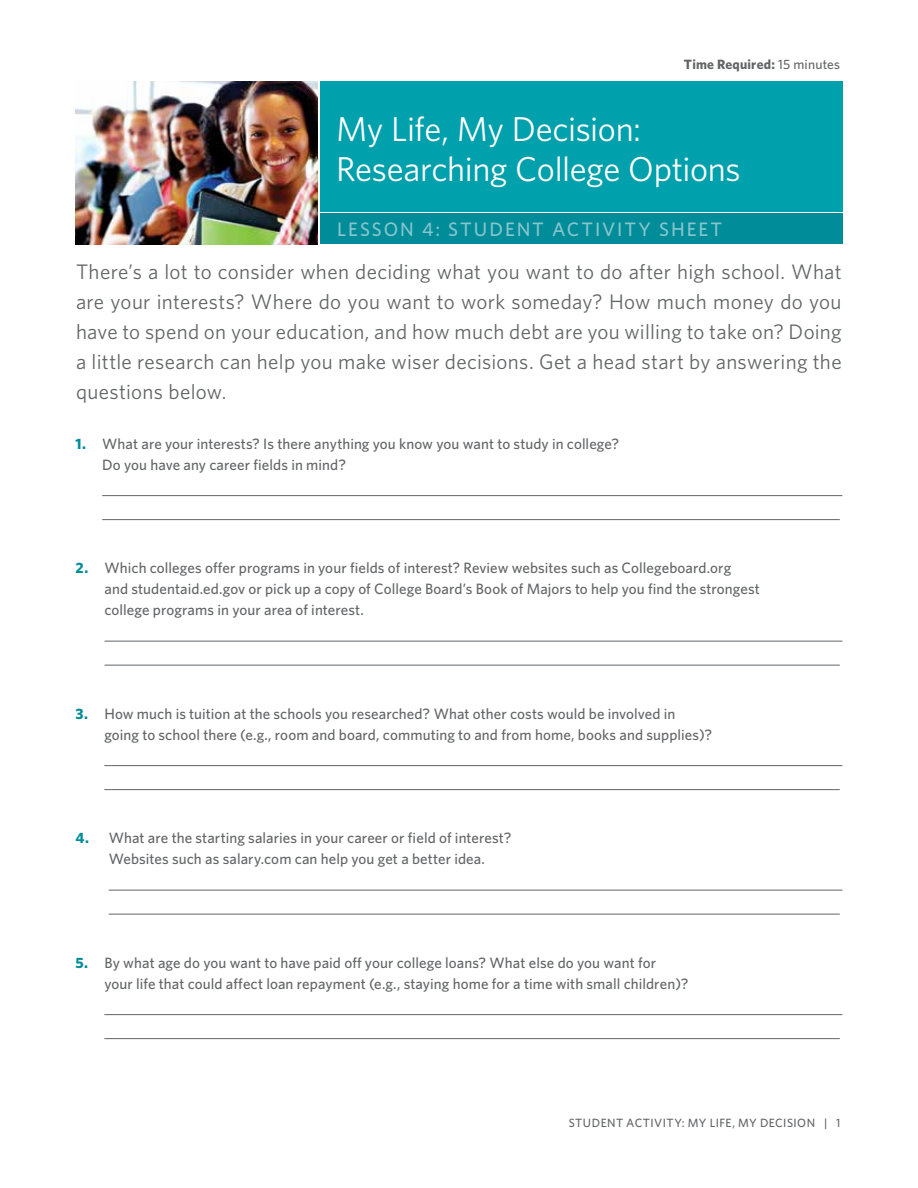
<style>
.page{position:relative;width:918px;height:1188px;background:#fff}
.page>*{position:absolute;margin:0;border:0;box-sizing:border-box;transform-origin:0 0}
.t1{font:34.5px/40.5px "Whitney";letter-spacing:-.01em;color:#fff}
.t2{font:21px/30px "Whitney";letter-spacing:.015em;color:#636466;text-align:justify}
.t3{font:500 19.5px "Whitney";letter-spacing:.1em;color:#87c5cd}
.t4{font:500 15px/21px "Whitney";letter-spacing:.005em;color:#636466}
.t5{font:700 13.5px "Whitney";letter-spacing:.015em;color:#636466}
.t6{font:500 12px "Whitney";letter-spacing:.035em;color:#636466}
.s1{font-weight:500}
.s2{font-weight:700;color:#008c99}
</style>
<div class="page">
<hr style="left:102px;top:495px;width:740px;height:1px;background:#636466">
<hr style="left:102px;top:519px;width:738px;height:1px;background:#636466">
<hr style="left:105px;top:641px;width:737px;height:1px;background:#636466">
<hr style="left:105px;top:665px;width:735px;height:1px;background:#636466">
<hr style="left:104px;top:765px;width:738px;height:1px;background:#636466">
<hr style="left:104px;top:789px;width:736px;height:1px;background:#636466">
<hr style="left:109px;top:890px;width:733px;height:1px;background:#636466">
<hr style="left:109px;top:914px;width:731px;height:1px;background:#636466">
<hr style="left:104px;top:1014px;width:738px;height:1px;background:#636466">
<hr style="left:104px;top:1038px;width:736px;height:1px;background:#636466">
<img style="left:76px;top:81px;width:241px;height:163px">
<div style="left:320px;top:81px;width:522px;height:131px;background:#00a0ad"></div>
<div style="left:320px;top:214px;width:522px;height:30px;background:#008c99"></div>
<p class="t5" style="left:684px;top:55px;width:158px">Time Required: <span class="s1">15 minutes</span></p>
<h1 class="t1" style="left:336px;top:108px;width:406px">My Life, My Decision:<br>Researching College Options</h1>
<h3 class="t3" style="left:337px;top:216px;width:387px">LESSON 4: STUDENT ACTIVITY SHEET</h3>
<p class="t2" style="left:76px;top:256px;width:767px">There’s a lot to consider when deciding what you want to do after high school. What are your interests? Where do you want to work someday? How much money do you have to spend on your education, and how much debt are you willing to take on? Doing a little research can help you make wiser decisions. Get a head start by answering the questions below.</p>
<p class="t4" style="left:102px;top:433px;width:519px;text-indent:-27px"><span class="s2">1.</span> What are your interests? Is there anything you know you want to study in college?<br>Do you have any career fields in mind?</p>
<p class="t4" style="left:105px;top:558px;width:657px;text-indent:-29px"><span class="s2">2.</span> Which colleges offer programs in your fields of interest? Review websites such as Collegeboard.org<br>and studentaid.ed.gov or pick up a copy of College Board’s Book of Majors to help you find the strongest college programs in your area of interest.</p>
<p class="t4" style="left:104px;top:703px;width:609px;text-indent:-29px"><span class="s2">3.</span> How much is tuition at the schools you researched? What other costs would be involved in going to school there (e.g., room and board, commuting to and from home, books and supplies)?</p>
<p class="t4" style="left:76px;top:828px;width:437px;text-align:center"><span class="s2">4.</span> What are the starting salaries in your career or field of interest?<br>Websites such as salary.com can help you get a better idea.</p>
<p class="t4" style="left:104px;top:952px;width:586px;text-indent:-29px"><span class="s2">5.</span> By what age do you want to have paid off your college loans? What else do you want for<br>your life that could affect loan repayment (e.g., staying home for a time with small children)?</p>
<p class="t6" style="left:569px;top:1115px;width:273px">STUDENT ACTIVITY: MY LIFE, MY DECISION | 1</p>
</div>
